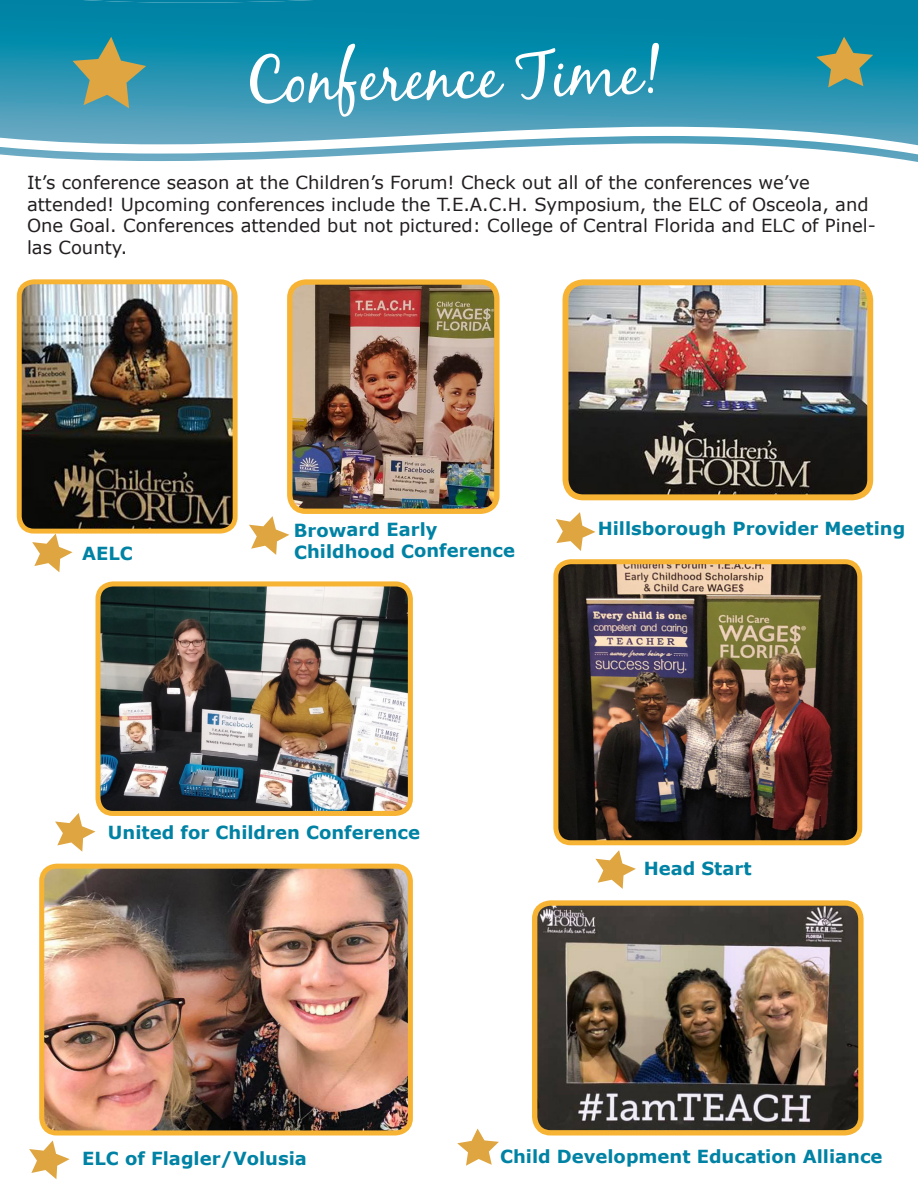
<style>
.page{position:relative;width:918px;height:1188px;background:#fff}
.page>*{position:absolute;margin:0;border:0;box-sizing:border-box;transform-origin:0 0}
.t1{font:64.5px "Black Jack";color:#fff}
.t2{font:18px/21.6px "Verdana";color:#231f20}
.t3{font:700 18px/21.3px "Verdana";color:#0082a4}
</style>
<div class="page">
<svg style="left:0;top:0;width:918px;height:136px;background:#2392b1"></svg>
<svg style="left:0;top:136px;width:918px;height:26px"></svg>
<img style="left:83px;top:0;width:231px;height:3px">
<svg style="left:73px;top:37px;width:73px;height:71px;background:#719a81"></svg>
<svg style="left:816px;top:37px;width:57px;height:50px;background:#64967d"></svg>
<img style="left:23px;top:285px;width:209px;height:243px">
<div style="left:17px;top:279px;width:221px;height:255px;border:5px solid #f7b333;border-radius:15px"></div>
<img style="left:538px;top:906px;width:320px;height:224px">
<div style="left:532px;top:900px;width:332px;height:236px;border:5px solid #f7b333;border-radius:16px"></div>
<img style="left:45px;top:870px;width:362px;height:260px">
<div style="left:39px;top:864px;width:374px;height:272px;border:5px solid #f7b333;border-radius:15px"></div>
<svg style="left:595px;top:850px;width:41px;height:39px"></svg>
<img style="left:559px;top:565px;width:297px;height:274px">
<div style="left:553px;top:559px;width:309px;height:286px;border:5px solid #f7b333;border-radius:15px"></div>
<img style="left:293px;top:285px;width:201px;height:223px">
<div style="left:287px;top:279px;width:213px;height:235px;border:5px solid #f7b333;border-radius:16px"></div>
<img style="left:565px;top:286px;width:301px;height:207px">
<div style="left:563px;top:279px;width:310px;height:221px;border:6px solid #f7b333;border-radius:18px"></div>
<svg style="left:32px;top:534px;width:41px;height:38px"></svg>
<svg style="left:556px;top:512px;width:39px;height:39px"></svg>
<svg style="left:249px;top:516px;width:40px;height:39px"></svg>
<svg style="left:29px;top:1140px;width:41px;height:39px"></svg>
<svg style="left:457px;top:1129px;width:42px;height:37px"></svg>
<img style="left:101px;top:587px;width:306px;height:223px">
<div style="left:95px;top:581px;width:318px;height:235px;border:5px solid #f7b333;border-radius:15px"></div>
<svg style="left:55px;top:813px;width:40px;height:39px"></svg>
<p class="t1" style="left:245px;top:41px;width:418px;rotate:-1deg">Conference Time!</p>
<p class="t2" style="left:27px;top:172px;width:784px">It’s conference season at the Children’s Forum! Check out all of the conferences we’ve</p>
<p class="t2" style="left:27px;top:193px;width:850px">attended! Upcoming conferences include the T.E.A.C.H. Symposium, the ELC of Osceola, and<br>One Goal. Conferences attended but not pictured: College of Central Florida and ELC of Pinel&shy;las County.</p>
<p class="t3" style="left:82px;top:542px;width:52px">AELC</p>
<p class="t3" style="left:294px;top:519px;width:223px">Broward Early<br>Childhood Conference</p>
<p class="t3" style="left:598px;top:517px;width:309px">Hillsborough Provider Meeting</p>
<p class="t3" style="left:108px;top:821px;width:314px">United for Children Conference</p>
<p class="t3" style="left:644px;top:857px;width:109px">Head Start</p>
<p class="t3" style="left:82px;top:1148px;width:226px">ELC of Flagler/Volusia</p>
<p class="t3" style="left:500px;top:1145px;width:384px">Child Development Education Alliance</p>
</div>
